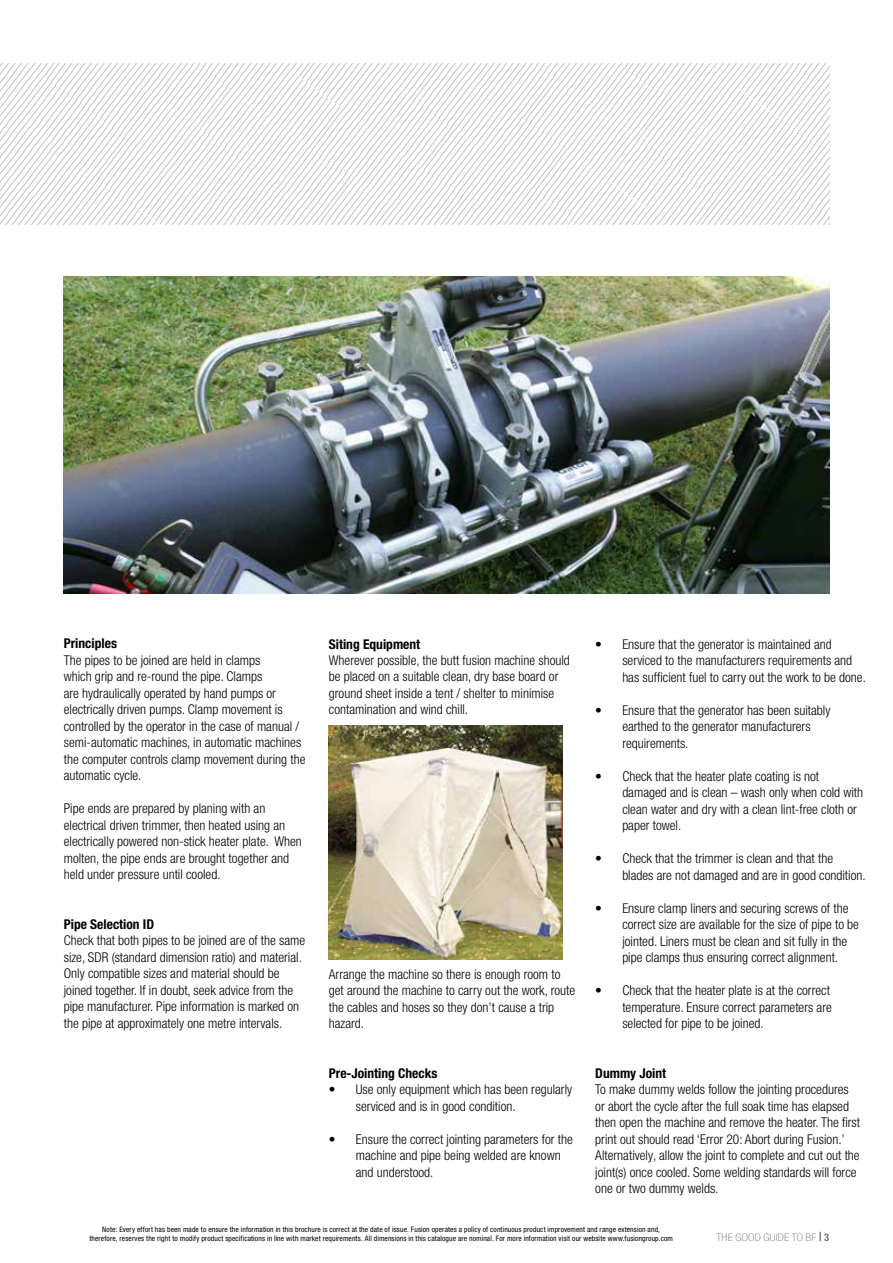
<style>
.page{position:relative;width:893px;height:1263px;background:#fff}
.page>*{position:absolute;margin:0;border:0;box-sizing:border-box;transform-origin:0 0}
.t1{font:300 condensed 13.5px/16.5px "Helvetica Neue LT Pro";color:#000}
.t2{font:700 condensed 13.5px "Helvetica Neue LT Pro";color:#000}
.t3{font:100 condensed 10.5px "Helvetica Neue LT Pro";letter-spacing:.02em;color:#706f6f;scale:1.1 1}
.t4{font:condensed 7.5px/9px "Helvetica Neue LT Pro";letter-spacing:.02em;color:#000;text-align:center}
.s1{font-family:"Times New Roman";font-weight:700;font-stretch:normal;color:#000}
.s2{font-weight:700}
</style>
<div class="page">
<svg style="left:0;top:64px;width:829px;height:161px"></svg>
<img style="left:64px;top:276px;width:765px;height:317px">
<img style="left:329px;top:725px;width:234px;height:234px">
<p class="t2" style="left:64px;top:635px;width:55px">Principles</p>
<p class="t1" style="left:64px;top:652px;width:243px">The pipes to be joined are held in clamps<br>which grip and re-round the pipe. Clamps<br>are hydraulically operated by hand pumps or electrically driven pumps. Clamp movement is controlled by the operator in the case of manual / semi-automatic machines, in automatic machines the computer controls clamp movement during the automatic cycle.</p>
<p class="t1" style="left:64px;top:800px;width:240px">Pipe ends are prepared by planing with an electrical driven trimmer, then heated using an electrically powered non-stick heater plate. When molten, the pipe ends are brought together and held under pressure until cooled.</p>
<p class="t2" style="left:64px;top:916px;width:92px">Pipe Selection ID</p>
<p class="t1" style="left:64px;top:932px;width:243px">Check that both pipes to be joined are of the same size, SDR (standard dimension ratio) and material.<br>Only compatible sizes and material should be joined together. If in doubt, seek advice from the pipe manufacturer. Pipe information is marked on the pipe at approximately one metre intervals.</p>
<p class="t2" style="left:329px;top:635px;width:93px">Siting Equipment</p>
<p class="t1" style="left:329px;top:652px;width:243px">Wherever possible, the butt fusion machine should be placed on a suitable clean, dry base board or ground sheet inside a tent / shelter to minimise contamination and wind chill.</p>
<p class="t1" style="left:329px;top:965px;width:248px">Arrange the machine so there is enough room to get around the machine to carry out the work, route the cables and hoses so they don’t cause a trip hazard.</p>
<p class="t2" style="left:329px;top:1064px;width:110px">Pre-Jointing Checks</p>
<p class="t1" style="left:356px;top:1081px;width:218px;text-indent:-27px">• Use only equipment which has been regularly serviced and is in good condition.</p>
<p class="t1" style="left:356px;top:1130px;width:218px;text-indent:-27px">• Ensure the correct jointing parameters for the machine and pipe being welded are known and understood.</p>
<p class="t1" style="left:622px;top:635px;width:245px;text-indent:-27px">• Ensure that the generator is maintained and serviced to the manufacturers requirements and has sufficient fuel to carry out the work to be done.</p>
<p class="t1" style="left:622px;top:701px;width:210px;text-indent:-27px">• Ensure that the generator has been suitably earthed to the generator manufacturers requirements.</p>
<p class="t1" style="left:622px;top:767px;width:242px;text-indent:-27px">• Check that the heater plate coating is not damaged and is clean – wash only when cold with clean water and dry with a clean lint-free cloth or paper towel.</p>
<p class="t1" style="left:622px;top:850px;width:245px;text-indent:-27px">• Check that the trimmer is clean and that the blades are not damaged and are in good condition.</p>
<p class="t1" style="left:622px;top:899px;width:238px;text-indent:-27px">• Ensure clamp liners and securing screws of the correct size are available for the size of pipe to be jointed. Liners must be clean and sit fully in the pipe clamps thus ensuring correct alignment.</p>
<p class="t1" style="left:622px;top:982px;width:211px;text-indent:-27px">• Check that the heater plate is at the correct temperature. Ensure correct parameters are selected for pipe to be joined.</p>
<p class="t2" style="left:595px;top:1064px;width:72px">Dummy Joint</p>
<p class="t1" style="left:595px;top:1081px;width:266px">To make dummy welds follow the jointing procedures or abort the cycle after the full soak time has elapsed then open the machine and remove the heater. The first print out should read ‘Error 20: Abort during Fusion.’ Alternatively, allow the joint to complete and cut out the joint(s) once cooled. Some welding standards will force one or two dummy welds.</p>
<p class="t4" style="left:89px;top:1225px;width:585px">Note: Every effort has been made to ensure the information in this brochure is correct at the date of issue. Fusion operates a policy of continuous product improvement and range extension and, therefore, reserves the right to modify product specifications in line with market requirements. All dimensions in this catalogue are nominal. For more information visit our website www.fusiongroup.com</p>
<p class="t3" style="left:716px;top:1231px;width:104px">THE GOOD GUIDE TO BF <span class="s1">|</span> <span class="s2">3</span></p>
</div>
